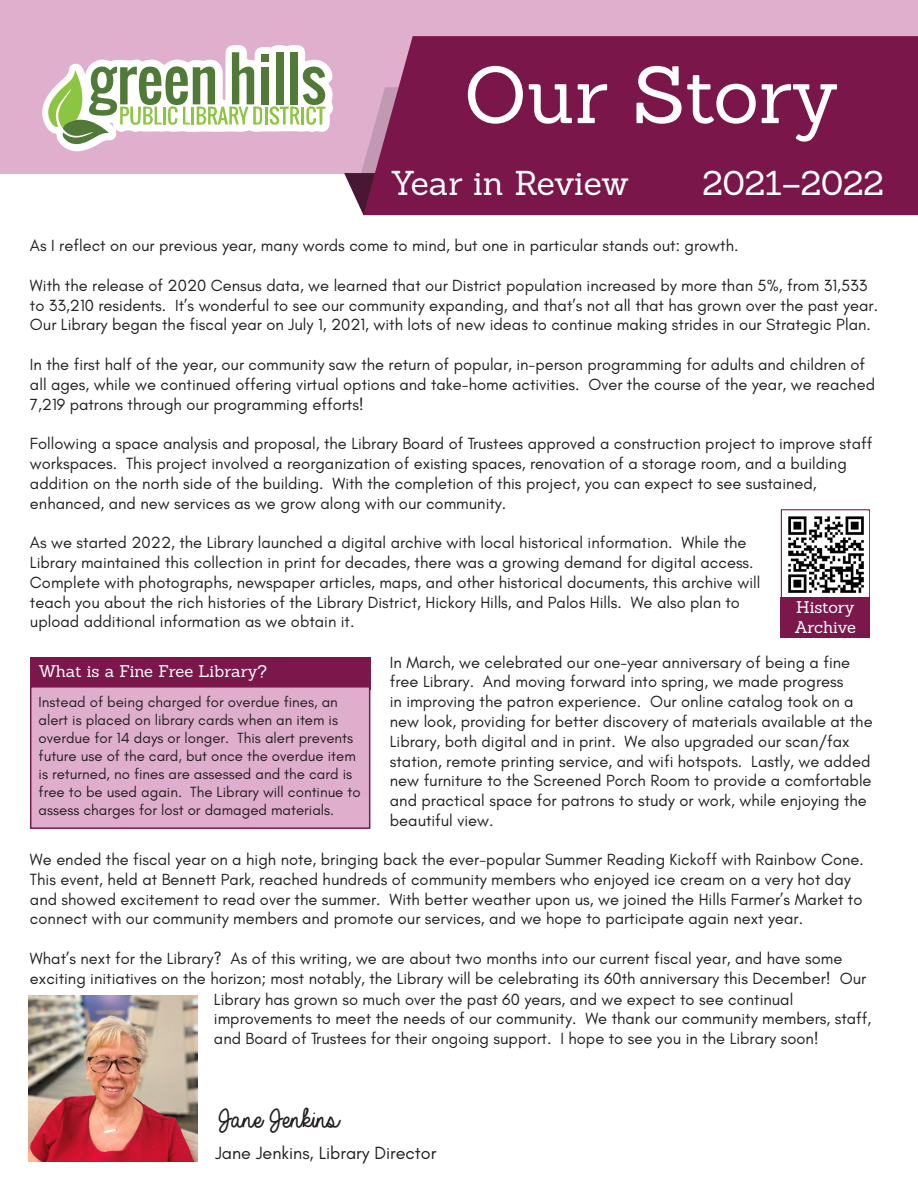
<style>
.page{position:relative;width:918px;height:1188px;background:#fff}
.page>*{position:absolute;margin:0;border:0;box-sizing:border-box;transform-origin:0 0}
.t1{font:79.05px "Sanchez";letter-spacing:-.005em;color:#fff}
.t2{font:33.6px "Sanchez";color:#fff}
.t3{font:30px "Always In My Heart";color:#231f20}
.t4{font:18px "Glacial Indifference";color:#231f20}
.t5{font:16.5px/19.8px "Glacial Indifference";color:#231f20}
.t6{font:16.5px "Sanchez";letter-spacing:-.005em;color:#fff}
.t7{font:15px/18px "Glacial Indifference";color:#231f20}
</style>
<div class="page">
<div style="left:30px;top:657px;width:340px;height:32px;background:#7c174b"></div>
<div style="left:781px;top:509px;width:89px;height:89px;border:1px solid #7c174b"></div>
<img style="left:784px;top:512px;width:85px;height:85px">
<div style="left:30px;top:686px;width:340px;height:143px;background:#e0aecd;border:2px solid #7c174b"></div>
<div style="left:781px;top:597px;width:89px;height:40px;background:#7c174b"></div>
<img style="left:28px;top:995px;width:169px;height:166px">
<div style="left:0;top:0;width:918px;height:173px;background:#e0afce"></div>
<svg style="left:344px;top:173px;width:19px;height:41px"></svg>
<div style="left:363px;top:36px;width:555px;height:179px;background:#7b164a"></div>
<svg style="left:42px;top:45px;width:291px;height:107px"></svg>
<p class="t1" style="left:464px;top:44px;width:376px">Our Story</p>
<p class="t2" style="left:390px;top:161px;width:240px">Year in Review</p>
<p class="t2" style="left:702px;top:161px;width:183px">2021–2022</p>
<p class="t5" style="left:30px;top:236px;width:710px">As I reflect on our previous year, many words come to mind, but one in particular stands out: growth.</p>
<p class="t5" style="left:30px;top:276px;width:850px">With the release of 2020 Census data, we learned that our District population increased by more than 5%, from 31,533 to 33,210 residents. It’s wonderful to see our community expanding, and that’s not all that has grown over the past year.<br>Our Library began the fiscal year on July 1, 2021, with lots of new ideas to continue making strides in our Strategic Plan.</p>
<p class="t5" style="left:30px;top:355px;width:847px">In the first half of the year, our community saw the return of popular, in-person programming for adults and children of all ages, while we continued offering virtual options and take-home activities. Over the course of the year, we reached<br>7,219 patrons through our programming efforts!</p>
<p class="t5" style="left:30px;top:434px;width:844px">Following a space analysis and proposal, the Library Board of Trustees approved a construction project to improve staff workspaces. This project involved a reorganization of existing spaces, renovation of a storage room, and a building addition on the north side of the building. With the completion of this project, you can expect to see sustained, enhanced, and new services as we grow along with our community.</p>
<p class="t5" style="left:30px;top:533px;width:718px">As we started 2022, the Library launched a digital archive with local historical information. While the</p>
<p class="t5" style="left:30px;top:553px;width:725px">Library maintained this collection in print for decades, there was a growing demand for digital access.</p>
<p class="t5" style="left:30px;top:573px;width:732px">Complete with photographs, newspaper articles, maps, and other historical documents, this archive will</p>
<p class="t5" style="left:30px;top:592px;width:712px">teach you about the rich histories of the Library District, Hickory Hills, and Palos Hills. We also plan to</p>
<p class="t5" style="left:30px;top:612px;width:326px">upload additional information as we obtain it.</p>
<p class="t6" style="left:796px;top:597px;width:60px">History</p>
<p class="t6" style="left:795px;top:617px;width:63px">Archive</p>
<p class="t6" style="left:39px;top:661px;width:230px">What is a Fine Free Library?</p>
<p class="t5" style="left:390px;top:652px;width:484px">In March, we celebrated our one-year anniversary of being a fine free Library. And moving forward into spring, we made progress<br>in improving the patron experience. Our online catalog took on a new look, providing for better discovery of materials available at the Library, both digital and in print. We also upgraded our scan/fax station, remote printing service, and wifi hotspots. Lastly, we added new furniture to the Screened Porch Room to provide a comfortable and practical space for patrons to study or work, while enjoying the beautiful view.</p>
<p class="t7" style="left:39px;top:693px;width:324px">Instead of being charged for overdue fines, an alert is placed on library cards when an item is overdue for 14 days or longer. This alert prevents future use of the card, but once the overdue item is returned, no fines are assessed and the card is free to be used again. The Library will continue to assess charges for lost or damaged materials.</p>
<p class="t5" style="left:30px;top:850px;width:835px">We ended the fiscal year on a high note, bringing back the ever-popular Summer Reading Kickoff with Rainbow Cone.<br>This event, held at Bennett Park, reached hundreds of community members who enjoyed ice cream on a very hot day and showed excitement to read over the summer. With better weather upon us, we joined the Hills Farmer’s Market to connect with our community members and promote our services, and we hope to participate again next year.</p>
<p class="t5" style="left:30px;top:949px;width:838px">What’s next for the Library? As of this writing, we are about two months into our current fiscal year, and have some exciting initiatives on the horizon; most notably, the Library will be celebrating its 60th anniversary this December! Our</p>
<p class="t5" style="left:214px;top:989px;width:659px">Library has grown so much over the past 60 years, and we expect to see continual improvements to meet the needs of our community. We thank our community members, staff, and Board of Trustees for their ongoing support. I hope to see you in the Library soon!</p>
<p class="t3" style="left:214px;top:1102px;width:121px">Jane Jenkins</p>
<p class="t4" style="left:215px;top:1143px;width:223px">Jane Jenkins, Library Director</p>
</div>
